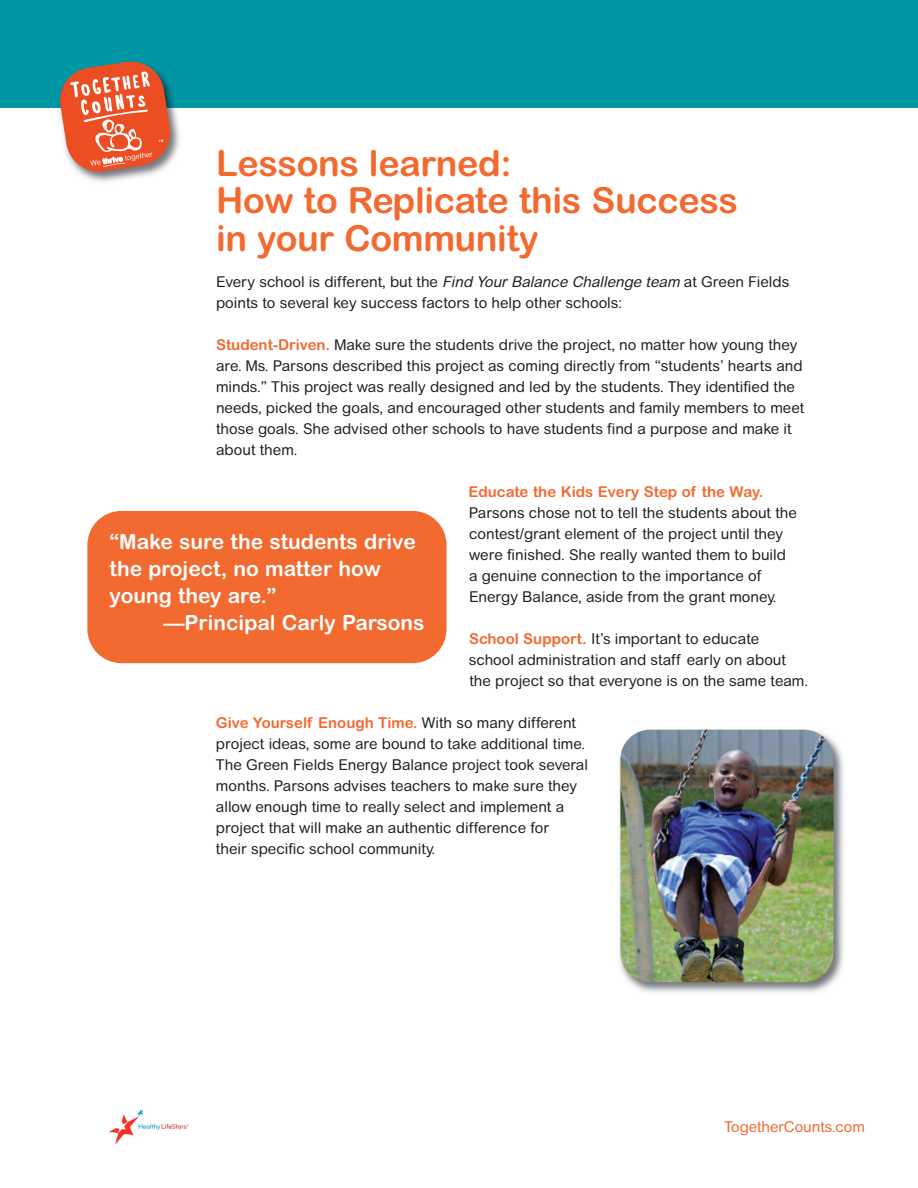
<style>
.page{position:relative;width:918px;height:1188px;background:#fff}
.page>*{position:absolute;margin:0;border:0;box-sizing:border-box;transform-origin:0 0}
.t1{font:700 36px/37.5px "Arial Rounded MT Std";letter-spacing:-.01em;color:#f26a30}
.t2{font:700 21px/27px "Arial Rounded MT Std";color:#fff}
.t3{font:15px/21px "Arial Rounded MT Std";color:#231f20}
.t4{font:700 15px "Arial Rounded MT Std";color:#f26a30}
.t5{font:15px "Arial Rounded MT Std";letter-spacing:-.005em;color:#f26a30}
.s1{font-style:italic}
.s2{font-weight:700;color:#f26a30}
</style>
<div class="page">
<div style="left:0;top:0;width:918px;height:108px;background:#0097a4"></div>
<img style="left:81px;top:108px;width:99px;height:74px">
<svg style="left:59px;top:61px;width:113px;height:113px"></svg>
<div style="left:87px;top:511px;width:360px;height:152px;background:#f26a30;border-radius:34px"></div>
<img style="left:619px;top:729px;width:225px;height:264px">
<img style="left:620px;top:730px;width:213px;height:252px;border-radius:30px">
<img style="left:109px;top:1109px;width:80px;height:36px">
<h1 class="t1" style="left:216px;top:148px;width:524px">Lessons learned:<br>How to Replicate this Success in your Community</h1>
<p class="t3" style="left:216px;top:273px;width:575px">Every school is different, but the <span class="s1">Find Your Balance Challenge team</span>at Green Fields points to several key success factors to help other schools:</p>
<p class="t3" style="left:216px;top:336px;width:590px"><span class="s2">Student-Driven.</span> Make sure the students drive the project, no matter how young they are. Ms. Parsons described this project as coming directly from “students’ hearts and minds.” This project was really designed and led by the students. They identified the needs, picked the goals, and encouraged other students and family members to meet those goals. She advised other schools to have students find a purpose and make it about them.</p>
<p class="t4" style="left:468px;top:486px;width:297px">Educate the Kids Every Step of the Way.</p>
<p class="t3" style="left:469px;top:504px;width:329px">Parsons chose not to tell the students about the contest/grant element of the project until they were finished. She really wanted them to build a genuine connection to the importance of Energy Balance, aside from the grant money.</p>
<p class="t3" style="left:469px;top:630px;width:341px"><span class="s2">School Support.</span> It’s important to educate school administration and staff early on about the project so that everyone is on the same team.</p>
<p class="t3" style="left:216px;top:714px;width:374px"><span class="s2">Give Yourself Enough Time.</span> With so many different project ideas, some are bound to take additional time.<br>The Green Fields Energy Balance project took several months. Parsons advises teachers to make sure they allow enough time to really select and implement a project that will make an authentic difference for<br>their specific school community.</p>
<h2 class="t2" style="left:110px;top:531px;width:308px">“Make sure the students drive the project, no matter how young they are.”</h2>
<h2 class="t2" style="left:164px;top:612px;width:263px">—Principal Carly Parsons</h2>
<p class="t5" style="left:724px;top:1122px;width:142px">TogetherCounts.com</p>
</div>
